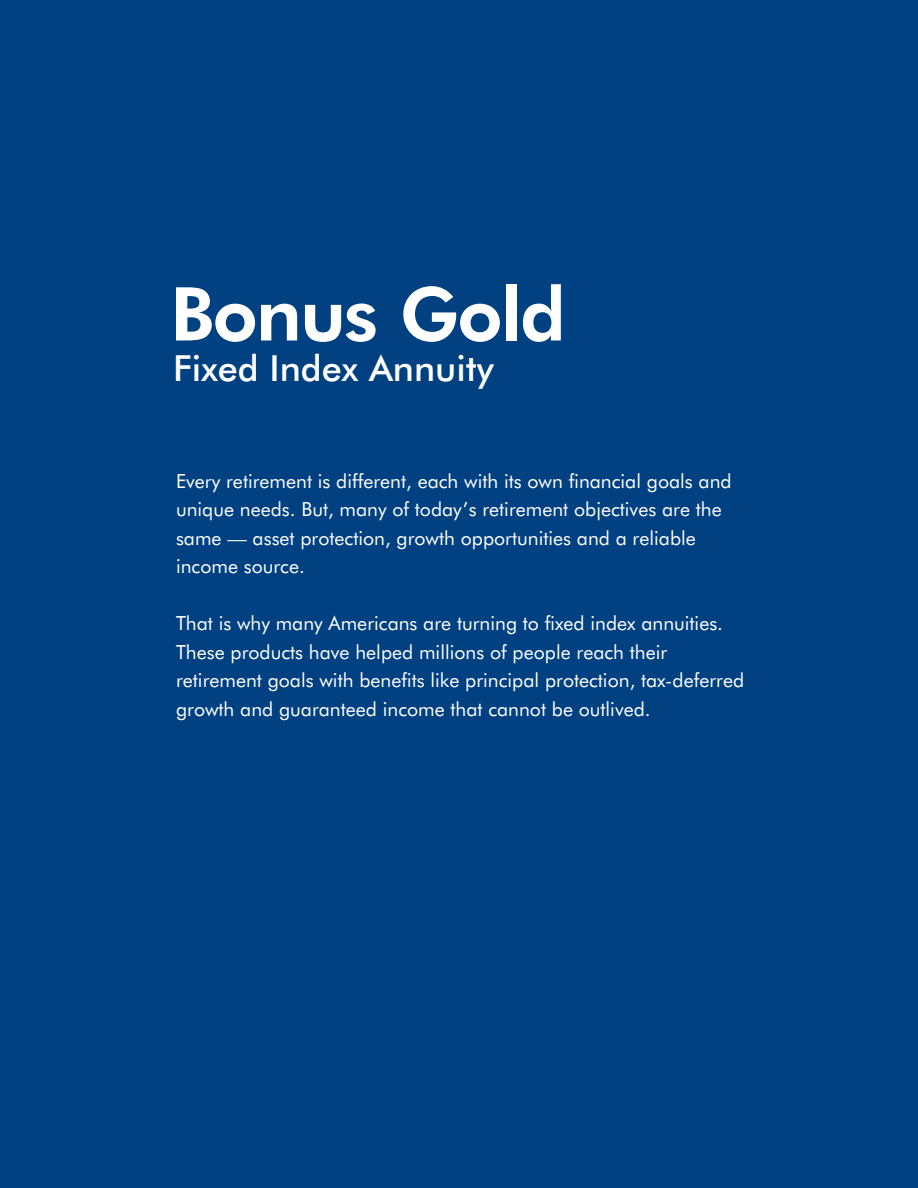
<style>
.page{position:relative;width:918px;height:1188px;background:#014081}
.page>*{position:absolute;margin:0;border:0;box-sizing:border-box;transform-origin:0 0}
.t1{font:800 74.4px "Futura BT";letter-spacing:-.025em;color:#fff}
.t2{font:500 36px "Futura BT";color:#fff}
.t3{font:19.5px/28.5px "Futura BT";color:#fff}
</style>
<div class="page">
<p class="t1" style="left:170px;top:269px;width:397px">Bonus Gold</p>
<p class="t2" style="left:173px;top:347px;width:322px">Fixed Index Annuity</p>
<p class="t3" style="left:176px;top:467px;width:557px">Every retirement is different, each with its own financial goals and unique needs. But, many of today’s retirement objectives are the same — asset protection, growth opportunities and a reliable income source.</p>
<p class="t3" style="left:176px;top:609px;width:570px">That is why many Americans are turning to fixed index annuities.<br>These products have helped millions of people reach their retirement goals with benefits like principal protection, tax-deferred growth and guaranteed income that cannot be outlived.</p>
</div>
